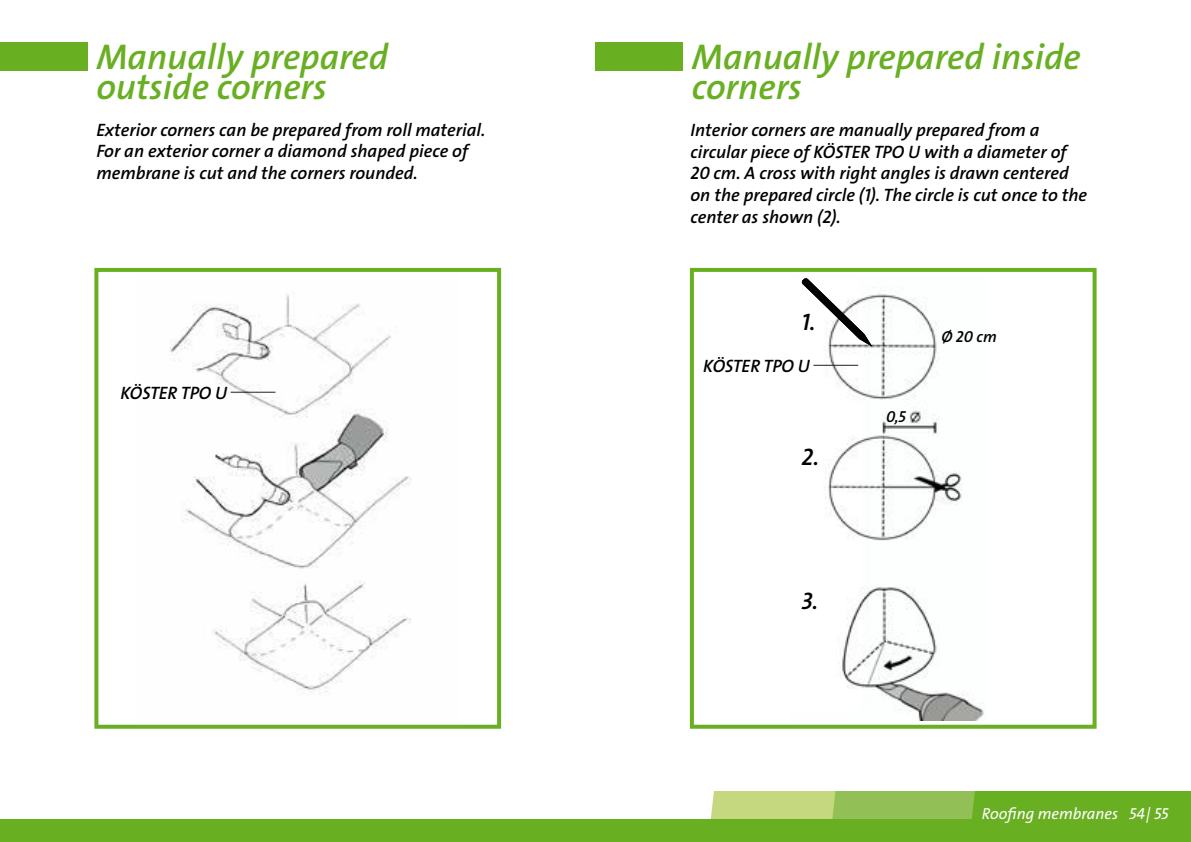
<style>
.page{position:relative;width:1191px;height:842px;background:#fff}
.page>*{position:absolute;margin:0;border:0;box-sizing:border-box;transform-origin:0 0}
.t1{font:36px/30px "The Sans LP6 Se Bld IT";color:#69af22}
.t2{font:24px "The Sans LP6 Se Bld IT";color:#000}
.t3{font:18px/21.6px "The Sans LP6 Se Bld IT";color:#000}
.t4{font:16px "The Sans LP5 Plain IT";color:#fff}
.t5{font:16px "The Sans LP6 Se Bld IT";color:#000}
</style>
<div class="page">
<div style="left:0;top:819px;width:1191px;height:23px;background:#69af22"></div>
<svg style="left:710px;top:791px;width:481px;height:28px;background:#8cbe49"></svg>
<div style="left:0;top:43px;width:88px;height:28px;background:#69af22"></div>
<div style="left:595px;top:43px;width:88px;height:28px;background:#69af22"></div>
<img style="left:813px;top:293px;width:171px;height:428px">
<img style="left:801px;top:278px;width:71px;height:69px">
<div style="left:690px;top:268px;width:406px;height:461px;border:4px solid #69af22"></div>
<img style="left:169px;top:294px;width:242px;height:398px">
<div style="left:94px;top:268px;width:407px;height:461px;border:4px solid #69af22"></div>
<hr style="left:231px;top:392px;width:44px;height:1px;background:#241f1f">
<hr style="left:813px;top:365px;width:45px;height:1px;background:#241f1f">
<h1 class="t1" style="left:96px;top:43px;width:293px">Manually prepared outside corners</h1>
<p class="t3" style="left:96px;top:119px;width:390px">Exterior corners can be prepared from roll material.<br>For an exterior corner a diamond shaped piece of membrane is cut and the corners rounded.</p>
<p class="t3" style="left:120px;top:382px;width:108px">KÖSTER TPO U</p>
<h1 class="t1" style="left:692px;top:43px;width:390px">Manually prepared inside corners</h1>
<p class="t3" style="left:690px;top:120px;width:398px">Interior corners are manually prepared from a circular piece of KÖSTER TPO U with a diameter of 20 cm. A cross with right angles is drawn centered on the prepared circle (1). The circle is cut once to the center as shown (2).</p>
<h2 class="t2" style="left:801px;top:306px;width:16px">1.</h2>
<p class="t3" style="left:703px;top:356px;width:108px">KÖSTER TPO U</p>
<h2 class="t2" style="left:801px;top:442px;width:19px">2.</h2>
<h2 class="t2" style="left:801px;top:585px;width:18px">3.</h2>
<p class="t5" style="left:886px;top:406px;width:21px">0,5</p>
<p class="t5" style="left:941px;top:326px;width:57px">Ø 20 cm</p>
<p class="t4" style="left:982px;top:804px;width:138px">Roofing membranes</p>
<p class="t4" style="left:1129px;top:804px;width:41px">54| 55</p>
</div>
